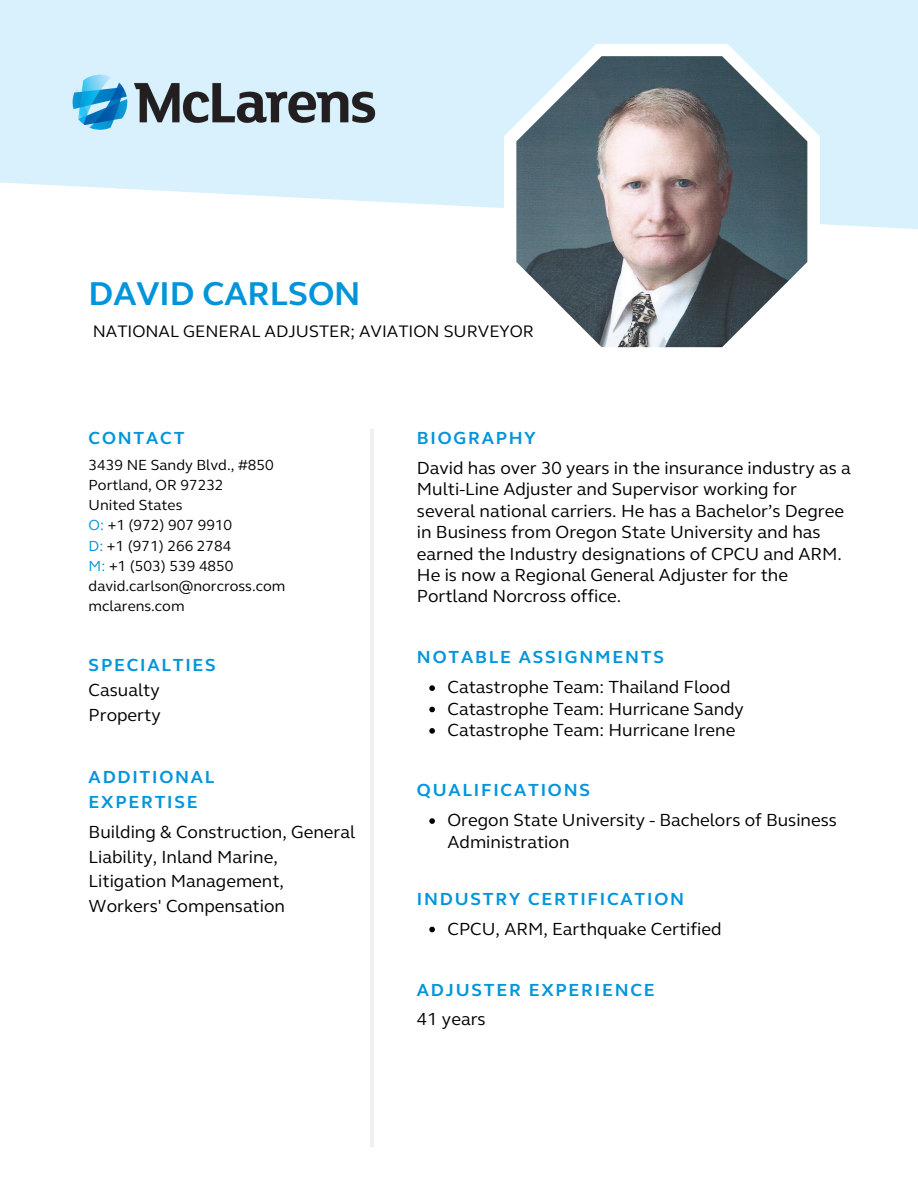
<style>
.page{position:relative;width:918px;height:1188px;background:#fff}
.page>*{position:absolute;margin:0;border:0;box-sizing:border-box;transform-origin:0 0}
.t1{font:700 33.9px "FS Elliot";color:#0095da}
.t2{font:18px/21.3px "FS Elliot";color:#000}
.t3{font:700 18px "FS Elliot";letter-spacing:.1em;color:#0095da}
.t4{font:17.1px "FS Elliot";color:#000}
.t5{font:15px "FS Elliot";color:#000}
.s1{color:#0095da}
</style>
<div class="page">
<hr style="left:370px;top:429px;width:3px;height:718px;background:#eff0f2">
<img style="left:52px;top:50px;width:344px;height:104px">
<svg style="left:504px;top:44px;width:316px;height:304px"></svg>
<img style="left:516px;top:56px;width:291px;height:291px">
<svg style="left:429px;top:818px;width:6px;height:6px"></svg>
<svg style="left:429px;top:685px;width:6px;height:6px"></svg>
<svg style="left:429px;top:707px;width:6px;height:5px"></svg>
<svg style="left:429px;top:728px;width:6px;height:6px"></svg>
<svg style="left:429px;top:927px;width:6px;height:5px"></svg>
<p class="t1" style="left:89px;top:273px;width:273px">DAVID CARLSON</p>
<p class="t4" style="left:93px;top:321px;width:443px">NATIONAL GENERAL ADJUSTER; AVIATION SURVEYOR</p>
<p class="t3" style="left:89px;top:427px;width:97px">CONTACT</p>
<p class="t5" style="left:89px;top:456px;width:187px">3439 NE Sandy Blvd., #850</p>
<p class="t5" style="left:89px;top:476px;width:136px">Portland, OR 97232</p>
<p class="t5" style="left:89px;top:496px;width:95px">United States</p>
<p class="t5" style="left:89px;top:516px;width:145px"><span class="s1">O:</span> +1 (972) 907 9910</p>
<p class="t5" style="left:89px;top:537px;width:144px"><span class="s1">D:</span> +1 (971) 266 2784</p>
<p class="t5" style="left:89px;top:557px;width:146px"><span class="s1">M:</span> +1 (503) 539 4850</p>
<p class="t5" style="left:89px;top:577px;width:198px">david.carlson@norcross.com</p>
<p class="t5" style="left:89px;top:597px;width:97px">mclarens.com</p>
<p class="t3" style="left:89px;top:654px;width:129px">SPECIALTIES</p>
<p class="t2" style="left:89px;top:680px;width:73px">Casualty</p>
<p class="t2" style="left:89px;top:704px;width:74px">Property</p>
<p class="t3" style="left:89px;top:766px;width:127px">ADDITIONAL</p>
<p class="t3" style="left:89px;top:791px;width:111px">EXPERTISE</p>
<p class="t2" style="left:89px;top:819px;width:268px;line-height:24.8px">Building &amp; Construction, General<br>Liability, Inland Marine,<br>Litigation Management,<br>Workers' Compensation</p>
<p class="t3" style="left:417px;top:427px;width:120px">BIOGRAPHY</p>
<p class="t2" style="left:417px;top:457px;width:435px">David has over 30 years in the insurance industry as a Multi-Line Adjuster and Supervisor working for several national carriers. He has a Bachelor’s Degree in Business from Oregon State University and has earned the Industry designations of CPCU and ARM.<br>He is now a Regional General Adjuster for the Portland Norcross office.</p>
<p class="t3" style="left:417px;top:647px;width:248px">NOTABLE ASSIGNMENTS</p>
<p class="t2" style="left:447px;top:677px;width:285px">Catastrophe Team: Thailand Flood</p>
<p class="t2" style="left:447px;top:698px;width:298px">Catastrophe Team: Hurricane Sandy</p>
<p class="t2" style="left:447px;top:719px;width:289px">Catastrophe Team: Hurricane Irene</p>
<p class="t3" style="left:417px;top:779px;width:175px">QUALIFICATIONS</p>
<p class="t2" style="left:447px;top:810px;width:391px">Oregon State University - Bachelors of Business<br>Administration</p>
<p class="t3" style="left:417px;top:888px;width:269px">INDUSTRY CERTIFICATION</p>
<p class="t2" style="left:447px;top:918px;width:276px">CPCU, ARM, Earthquake Certified</p>
<p class="t3" style="left:417px;top:979px;width:239px">ADJUSTER EXPERIENCE</p>
<p class="t2" style="left:417px;top:1009px;width:70px">41 years</p>
</div>
